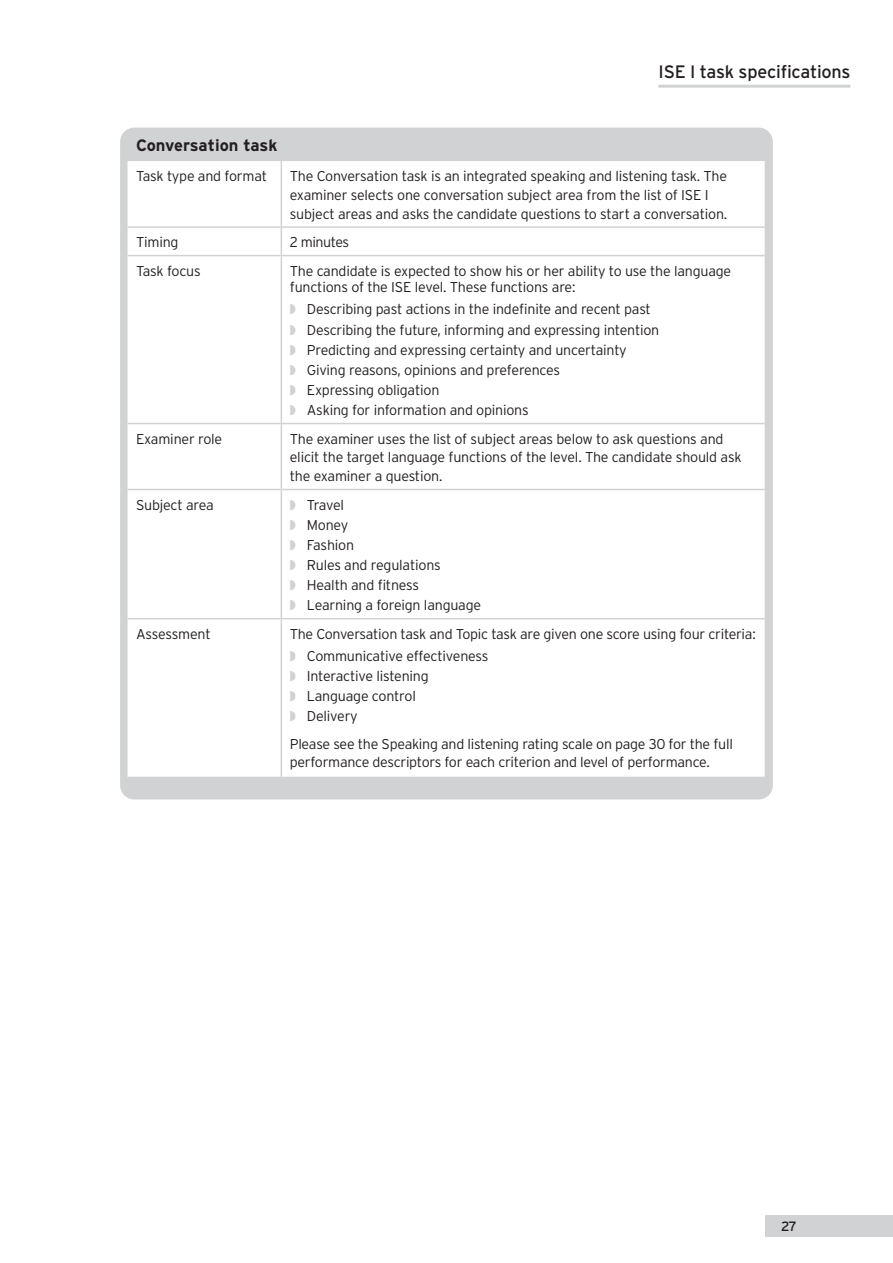
<style>
.page{position:relative;width:893px;height:1263px;background:#fff}
.page>*{position:absolute;margin:0;border:0;box-sizing:border-box;transform-origin:0 0}
.t1{font:18px "Interstate";letter-spacing:-.015em;color:#231f20}
.t2{font:700 16.5px "Interstate";color:#231f20}
.t3{font:300 14.25px/20.1px "Interstate";letter-spacing:-.015em;color:#231f20}
.t4{font:13.5px "Interstate";color:#231f20}
.s1{color:#d1d2d4}
</style>
<div class="page">
<div style="left:765px;top:1215px;width:128px;height:21px;background:#d1d2d4"></div>
<div style="left:122px;top:129px;width:649px;height:669px;background:#d1d2d4;border-radius:13px"></div>
<div style="left:120px;top:128px;width:653px;height:671px;border:3px solid #d1d2d4;border-radius:13px"></div>
<hr style="left:658px;top:85px;width:192px;height:3px;background:#d1d2d4">
<div style="left:128px;top:161px;width:637px;height:616px;background:#fff"></div>
<hr style="left:281px;top:161px;width:1px;height:65px;background:#d1d2d4">
<hr style="left:128px;top:226px;width:153px;height:2px;background:#d1d2d4">
<hr style="left:281px;top:226px;width:484px;height:2px;background:#d1d2d4">
<svg style="left:281px;top:228px;width:1px;height:27px"></svg>
<hr style="left:128px;top:255px;width:153px;height:1px;background:#d1d2d4">
<hr style="left:281px;top:255px;width:484px;height:1px;background:#d1d2d4">
<hr style="left:281px;top:256px;width:1px;height:167px;background:#d1d2d4">
<hr style="left:128px;top:423px;width:153px;height:1px;background:#d1d2d4">
<hr style="left:281px;top:423px;width:484px;height:1px;background:#d1d2d4">
<hr style="left:281px;top:424px;width:1px;height:65px;background:#d1d2d4">
<hr style="left:128px;top:489px;width:153px;height:1px;background:#d1d2d4">
<hr style="left:281px;top:489px;width:484px;height:1px;background:#d1d2d4">
<hr style="left:281px;top:490px;width:1px;height:128px;background:#d1d2d4">
<hr style="left:128px;top:618px;width:153px;height:1px;background:#d1d2d4">
<hr style="left:281px;top:618px;width:484px;height:1px;background:#d1d2d4">
<hr style="left:281px;top:619px;width:1px;height:158px;background:#d1d2d4">
<p class="t1" style="left:659px;top:62px;width:193px">ISE I task specifications</p>
<p class="t2" style="left:136px;top:136px;width:143px">Conversation task</p>
<p class="t3" style="left:136px;top:166px;width:133px">Task type and format</p>
<p class="t3" style="left:290px;top:167px;width:439px;line-height:18.8px">The Conversation task is an integrated speaking and listening task. The examiner selects one conversation subject area from the list of ISE I subject areas and asks the candidate questions to start a conversation.</p>
<p class="t3" style="left:136px;top:232px;width:44px">Timing</p>
<p class="t3" style="left:290px;top:232px;width:61px">2 minutes</p>
<p class="t3" style="left:136px;top:260px;width:66px">Task focus</p>
<p class="t3" style="left:290px;top:262px;width:443px;line-height:16.5px">The candidate is expected to show his or her ability to use the language functions of the ISE level. These functions are:</p>
<p class="t3" style="left:290px;top:299px;width:371px"><span class="s1">◗</span> Describing past actions in the indefinite and recent past <span class="s1">◗</span> Describing the future, informing and expressing intention <span class="s1">◗</span> Predicting and expressing certainty and uncertainty<br><span class="s1">◗</span> Giving reasons, opinions and preferences<br><span class="s1">◗</span> Expressing obligation<br><span class="s1">◗</span> Asking for information and opinions</p>
<p class="t3" style="left:136px;top:428px;width:88px">Examiner role</p>
<p class="t3" style="left:290px;top:429px;width:453px;line-height:18.8px">The examiner uses the list of subject areas below to ask questions and elicit the target language functions of the level. The candidate should ask the examiner a question.</p>
<p class="t3" style="left:136px;top:494px;width:79px">Subject area</p>
<p class="t3" style="left:290px;top:494px;width:193px"><span class="s1">◗</span> Travel<br><span class="s1">◗</span> Money<br><span class="s1">◗</span> Fashion<br><span class="s1">◗</span> Rules and regulations<br><span class="s1">◗</span> Health and fitness<br><span class="s1">◗</span> Learning a foreign language</p>
<p class="t3" style="left:136px;top:623px;width:76px">Assessment</p>
<p class="t3" style="left:290px;top:622px;width:467px;line-height:22.2px">The Conversation task and Topic task are given one score using four criteria: <span class="s1">◗</span> Communicative effectiveness</p>
<p class="t3" style="left:290px;top:666px;width:140px"><span class="s1">◗</span> Interactive listening <span class="s1">◗</span> Language control<br><span class="s1">◗</span> Delivery</p>
<p class="t3" style="left:290px;top:734px;width:445px;line-height:18.8px">Please see the Speaking and listening rating scale on page 30 for the full performance descriptors for each criterion and level of performance.</p>
<p class="t4" style="left:781px;top:1219px;width:17px">27</p>
</div>
